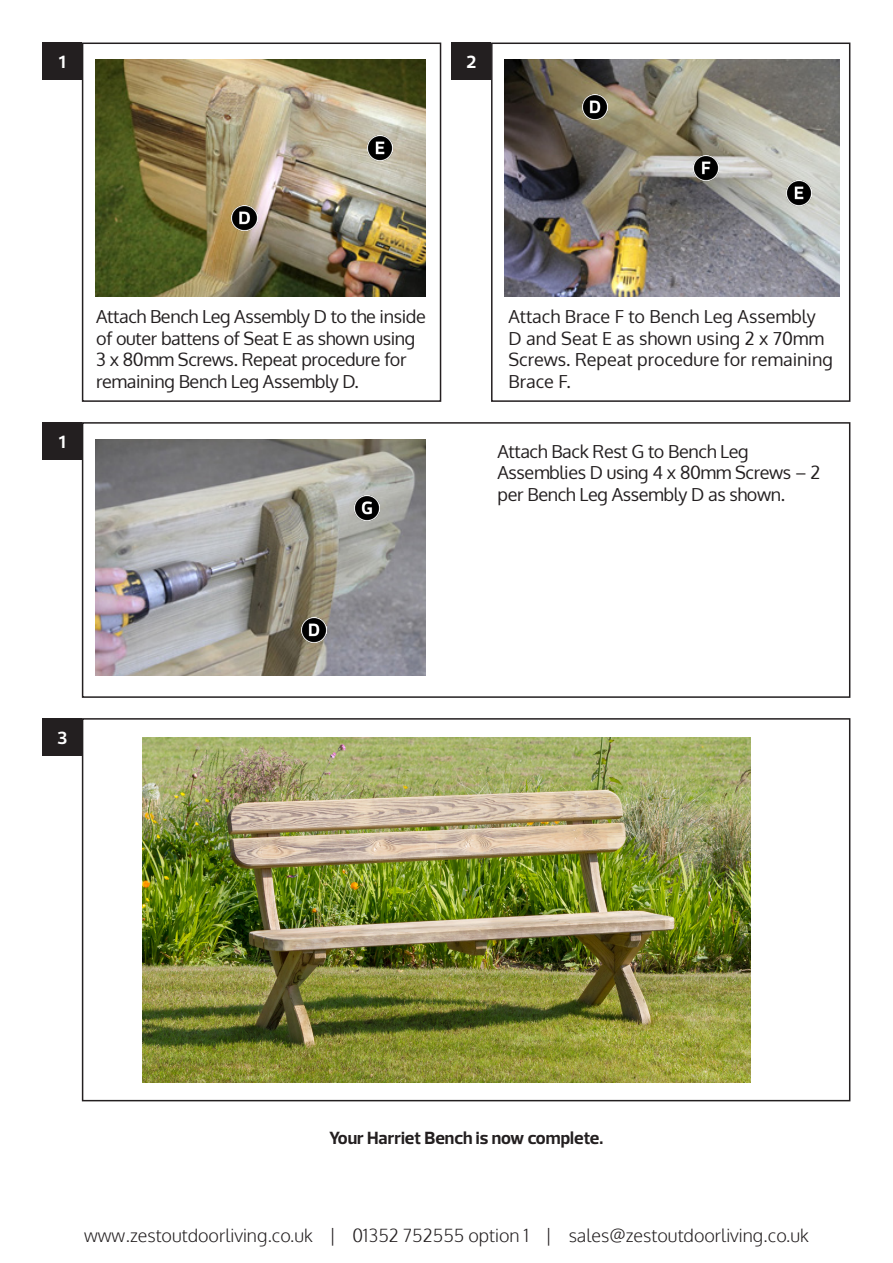
<style>
.page{position:relative;width:893px;height:1263px;background:#fff}
.page>*{position:absolute;margin:0;border:0;box-sizing:border-box;transform-origin:0 0}
.t1{font:18px/21.6px "Oxygen";letter-spacing:-.02em;color:#231f20}
.t2{font:18px/21.6px "Oxygen";color:#231f20}
.t3{font:300 18px "Oxygen";color:#231f20}
.t4{font:700 18px "Prelo";color:#231f20}
.t5{font:700 18px "Prelo";color:#fff}
</style>
<div class="page">
<img style="left:95px;top:439px;width:330px;height:237px">
<img style="left:505px;top:60px;width:335px;height:236px">
<img style="left:95px;top:60px;width:330px;height:236px">
<img style="left:367px;top:136px;width:25px;height:25px">
<img style="left:232px;top:205px;width:25px;height:25px">
<img style="left:583px;top:94px;width:25px;height:25px">
<img style="left:301px;top:617px;width:25px;height:25px">
<img style="left:787px;top:180px;width:25px;height:25px">
<img style="left:693px;top:155px;width:25px;height:25px">
<img style="left:355px;top:496px;width:25px;height:25px">
<img style="left:142px;top:737px;width:608px;height:345px">
<div style="left:491px;top:43px;width:359px;height:359px;border:2px solid #231f20"></div>
<div style="left:82px;top:43px;width:359px;height:359px;border:2px solid #231f20"></div>
<div style="left:82px;top:422px;width:768px;height:276px;border:2px solid #231f20"></div>
<div style="left:43px;top:43px;width:39px;height:37px;background:#231f20"></div>
<div style="left:43px;top:422px;width:39px;height:38px;background:#231f20"></div>
<div style="left:452px;top:43px;width:39px;height:37px;background:#231f20"></div>
<div style="left:43px;top:718px;width:39px;height:38px;background:#231f20"></div>
<div style="left:82px;top:718px;width:768px;height:383px;border:2px solid #231f20"></div>
<p class="t5" style="left:59px;top:51px;width:8px">1</p>
<p class="t5" style="left:466px;top:51px;width:11px">2</p>
<p class="t5" style="left:59px;top:431px;width:8px">1</p>
<p class="t1" style="left:96px;top:306px;width:331px">Attach Bench Leg Assembly D to the inside of outer battens of Seat E as shown using 3 x 80mm Screws. Repeat procedure for remaining Bench Leg Assembly D.</p>
<p class="t2" style="left:508px;top:306px;width:326px">Attach Brace F to Bench Leg Assembly<br>D and Seat E as shown using 2 x 70mm<br>Screws. Repeat procedure for remaining<br>Brace F.</p>
<p class="t1" style="left:497px;top:440px;width:324px">Attach Back Rest G to Bench Leg<br>Assemblies D using 4 x 80mm Screws – 2 per Bench Leg Assembly D as shown.</p>
<p class="t5" style="left:57px;top:727px;width:12px">3</p>
<p class="t4" style="left:329px;top:1127px;width:276px">Your Harriet Bench is now complete.</p>
<p class="t3" style="left:84px;top:1224px;width:726px">www.zestoutdoorliving.co.uk | 01352 752555 option 1 | sales@zestoutdoorliving.co.uk</p>
</div>
